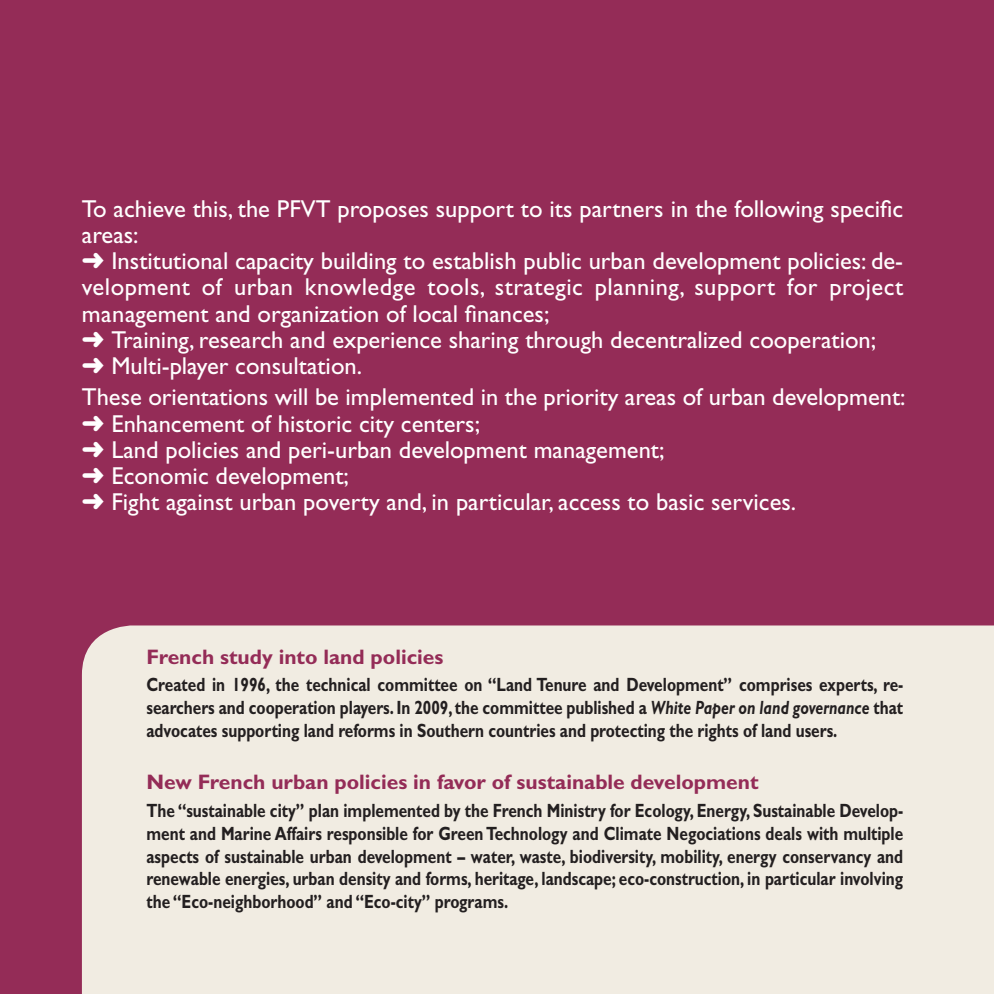
<style>
.page{position:relative;width:994px;height:994px;background:#942c57}
.page>*{position:absolute;margin:0;border:0;box-sizing:border-box;transform-origin:0 0}
.t1{font:24.5px/26.2px "Gill Sans Std";color:#fff}
.t2{font:700 21px "Gill Sans Std";color:#942c57}
.t3{font:700 19.25px/22.8px "Gill Sans Std";color:#231f20;text-align:justify;scale:.8 1}
.s1{font-style:italic}
</style>
<div class="page">
<div style="left:82px;top:625px;width:912px;height:369px;background:#f1ece2"></div>
<p class="t1" style="left:82px;top:195px;width:822px">To achieve this, the PFVT proposes support to its partners in the following specific areas:<br>➜ Institutional capacity building to establish public urban development policies: de&shy;velopment of urban knowledge tools, strategic planning, support for project management and organization of local finances;<br>➜ Training, research and experience sharing through decentralized cooperation; ➜ Multi-player consultation.</p>
<p class="t1" style="left:82px;top:384px;width:825px">These orientations will be implemented in the priority areas of urban development: ➜ Enhancement of historic city centers;<br>➜ Land policies and peri-urban development management;<br>➜ Economic development;<br>➜ Fight against urban poverty and, in particular, access to basic services.</p>
<p class="t2" style="left:146px;top:644px;width:298px">French study into land policies</p>
<p class="t3" style="left:146px;top:673px;width:947px">Created in 1996, the technical committee on “Land Tenure and Development” comprises experts, re&shy;searchers and cooperation players. In 2009, the committee published a <span class="s1">White Paper on land governance</span> that advocates supporting land reforms in Southern countries and protecting the rights of land users.</p>
<p class="t2" style="left:146px;top:769px;width:613px">New French urban policies in favor of sustainable development</p>
<p class="t3" style="left:146px;top:799px;width:947px">The “sustainable city” plan implemented by the French Ministry for Ecology, Energy, Sustainable Develop&shy;ment and Marine Affairs responsible for Green Technology and Climate Negociations deals with multiple aspects of sustainable urban development – water, waste, biodiversity, mobility, energy conservancy and renewable energies, urban density and forms, heritage, landscape; eco-construction, in particular involving the “Eco-neighborhood” and “Eco-city” programs.</p>
</div>
